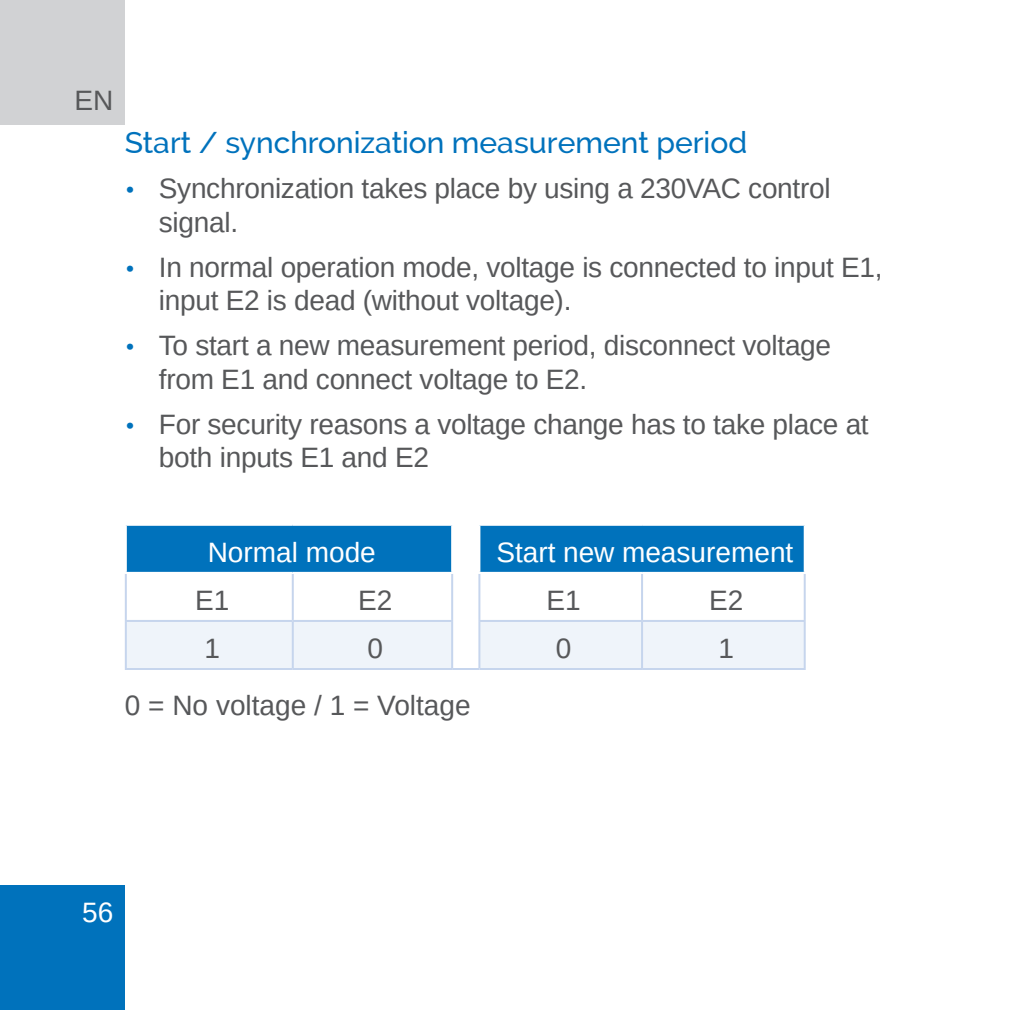
<style>
.page{position:relative;width:1010px;height:1010px;background:#fff}
.page>*{position:absolute;margin:0;border:0;box-sizing:border-box;transform-origin:0 0}
.t1{font:500 30px "Raleway";color:#0072bc}
.t2{font:28px/33.6px "Arimo";letter-spacing:-.01em;color:#57585a}
.t3{font:28px "Arimo";color:#fff}
.s1{font-family:"Rubik";color:#0072bc}
</style>
<div class="page">
<div style="left:0;top:884px;width:125px;height:125px;background:#0072bc"></div>
<div style="left:0;top:0;width:125px;height:125px;background:#d1d2d4"></div>
<div style="left:127px;top:525px;width:676px;height:46px;background:#0072bc"></div>
<div style="left:127px;top:620px;width:676px;height:47px;background:#eff4fa"></div>
<hr style="left:125px;top:573px;width:2px;height:46px;background:#c6d5ed">
<hr style="left:125px;top:621px;width:2px;height:46px;background:#c6d5ed">
<hr style="left:452px;top:667px;width:27px;height:2px;background:#c6d5ed">
<hr style="left:451px;top:573px;width:2px;height:46px;background:#c6d5ed">
<hr style="left:478px;top:573px;width:2px;height:46px;background:#c6d5ed">
<hr style="left:451px;top:621px;width:2px;height:46px;background:#c6d5ed">
<hr style="left:478px;top:621px;width:2px;height:46px;background:#c6d5ed">
<hr style="left:292px;top:573px;width:2px;height:46px;background:#c6d5ed">
<hr style="left:641px;top:573px;width:2px;height:46px;background:#c6d5ed">
<hr style="left:803px;top:573px;width:2px;height:46px;background:#c6d5ed">
<hr style="left:125px;top:619px;width:168px;height:2px;background:#c6d5ed">
<hr style="left:125px;top:667px;width:168px;height:2px;background:#c6d5ed">
<hr style="left:293px;top:619px;width:160px;height:2px;background:#c6d5ed">
<hr style="left:292px;top:621px;width:2px;height:46px;background:#c6d5ed">
<hr style="left:293px;top:667px;width:159px;height:2px;background:#c6d5ed">
<hr style="left:451px;top:525px;width:2px;height:46px;background:#fff">
<hr style="left:478px;top:619px;width:164px;height:2px;background:#c6d5ed">
<hr style="left:479px;top:667px;width:163px;height:2px;background:#c6d5ed">
<hr style="left:478px;top:525px;width:2px;height:46px;background:#fff">
<hr style="left:642px;top:619px;width:163px;height:2px;background:#c6d5ed">
<hr style="left:641px;top:621px;width:2px;height:46px;background:#c6d5ed">
<hr style="left:803px;top:621px;width:2px;height:46px;background:#c6d5ed">
<hr style="left:642px;top:667px;width:163px;height:2px;background:#c6d5ed">
<p class="t2" style="left:74px;top:84px;width:40px">EN</p>
<p class="t1" style="left:125px;top:125px;width:623px">Start / synchronization measurement period</p>
<p class="t2" style="left:159px;top:172px;width:673px;text-indent:-34px"><span class="s1">•</span> Synchronization takes place by using a 230VAC control signal.</p>
<p class="t2" style="left:159px;top:250px;width:725px;text-indent:-34px"><span class="s1">•</span> In normal operation mode, voltage is connected to input E1, input E2 is dead (without voltage).</p>
<p class="t2" style="left:159px;top:329px;width:673px;text-indent:-34px"><span class="s1">•</span> To start a new measurement period, disconnect voltage from E1 and connect voltage to E2.</p>
<p class="t2" style="left:159px;top:407px;width:711px;text-indent:-34px"><span class="s1">•</span> For security reasons a voltage change has to take place at both inputs E1 and E2</p>
<p class="t3" style="left:208px;top:536px;width:170px">Normal mode</p>
<p class="t3" style="left:496px;top:536px;width:298px">Start new measurement</p>
<p class="t2" style="left:195px;top:583px;width:36px">E1</p>
<p class="t2" style="left:358px;top:583px;width:36px">E2</p>
<p class="t2" style="left:546px;top:583px;width:36px">E1</p>
<p class="t2" style="left:709px;top:583px;width:36px">E2</p>
<p class="t2" style="left:204px;top:631px;width:17px">1</p>
<p class="t2" style="left:367px;top:631px;width:17px">0</p>
<p class="t2" style="left:555px;top:631px;width:17px">0</p>
<p class="t2" style="left:718px;top:631px;width:17px">1</p>
<p class="t2" style="left:125px;top:688px;width:347px">0 = No voltage / 1 = Voltage</p>
<p class="t3" style="left:82px;top:897px;width:33px">56</p>
</div>
